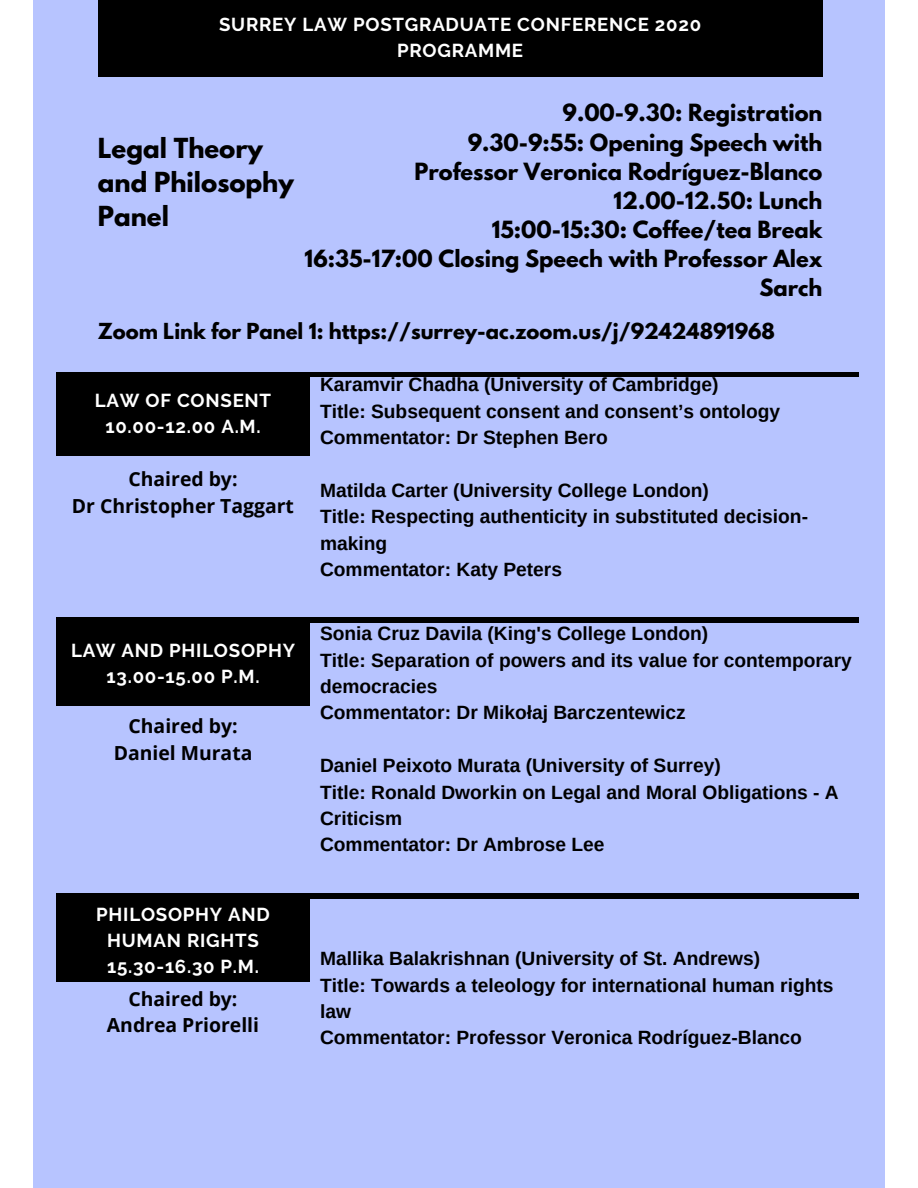
<style>
.page{position:relative;width:918px;height:1188px;background:#b7c4ff}
.page>*{position:absolute;margin:0;border:0;box-sizing:border-box;transform-origin:0 0}
.t1{font:700 24.45px/33.9px "League Spartan";color:#000}
.t2{font:700 21px/29.1px "League Spartan";color:#000;text-align:right}
.t3{font:700 19.65px "League Spartan";color:#000}
.t4{font:700 19.35px/26.7px "Open Sans";color:#000;text-align:center}
.t5{font:700 19.2px/26.4px "Arimo";color:#000}
.t6{font:700 18.75px/25.8px "Raleway";letter-spacing:.04em;color:#fff;text-align:center}
</style>
<div class="page">
<div style="left:57px;top:372px;width:253px;height:84px;background:#000"></div>
<div style="left:57px;top:372px;width:802px;height:5px;background:#000"></div>
<div style="left:98px;top:0;width:724px;height:76px;background:#000"></div>
<div style="left:57px;top:622px;width:253px;height:83px;background:#000"></div>
<hr style="left:57px;top:618px;width:802px;height:4px;background:#000">
<div style="left:57px;top:898px;width:253px;height:83px;background:#000"></div>
<hr style="left:57px;top:894px;width:802px;height:4px;background:#000">
<div style="left:0;top:0;width:32px;height:1188px;background:#fff"></div>
<div style="left:886px;top:0;width:32px;height:1188px;background:#fff"></div>
<p class="t6" style="left:219px;top:11px;width:484px">SURREY LAW POSTGRADUATE CONFERENCE 2020<br>PROGRAMME</p>
<p class="t2" style="left:305px;top:101px;width:519px">9.00-9.30: Registration<br>9.30-9:55: Opening Speech with<br>Professor Veronica Rodríguez-Blanco<br>12.00-12.50: Lunch<br>15:00-15:30: Coffee/tea Break<br>16:35-17:00 Closing Speech with Professor Alex<br>Sarch</p>
<p class="t3" style="left:98px;top:321px;width:679px">Zoom Link for Panel 1: https://surrey-ac.zoom.us/j/92424891968</p>
<p class="t1" style="left:98px;top:134px;width:198px">Legal Theory and Philosophy<br>Panel</p>
<p class="t6" style="left:95px;top:387px;width:178px">LAW OF CONSENT<br>10.00-12.00 A.M.</p>
<p class="t4" style="left:72px;top:466px;width:224px">Chaired by:<br>Dr Christopher Taggart</p>
<p class="t6" style="left:71px;top:637px;width:226px">LAW AND PHILOSOPHY<br>13.00-15.00 P.M.</p>
<p class="t4" style="left:114px;top:712px;width:140px">Chaired by:<br>Daniel Murata</p>
<p class="t6" style="left:96px;top:901px;width:175px">PHILOSOPHY AND<br>HUMAN RIGHTS<br>15.30-16.30 P.M.</p>
<p class="t4" style="left:107px;top:985px;width:154px">Chaired by:<br>Andrea Priorelli</p>
<p class="t5" style="left:320px;top:371px;width:462px">Karamvir Chadha (University of Cambridge)<br>Title: Subsequent consent and consent’s ontology<br>Commentator: Dr Stephen Bero</p>
<p class="t5" style="left:320px;top:477px;width:490px">Matilda Carter (University College London)<br>Title: Respecting authenticity in substituted decision&shy;making<br>Commentator: Katy Peters</p>
<p class="t5" style="left:320px;top:620px;width:533px">Sonia Cruz Davila (King's College London)<br>Title: Separation of powers and its value for contemporary democracies<br>Commentator: Dr Mikołaj Barczentewicz</p>
<p class="t5" style="left:320px;top:752px;width:520px">Daniel Peixoto Murata (University of Surrey)<br>Title: Ronald Dworkin on Legal and Moral Obligations - A Criticism<br>Commentator: Dr Ambrose Lee</p>
<p class="t5" style="left:320px;top:945px;width:515px">Mallika Balakrishnan (University of St. Andrews)<br>Title: Towards a teleology for international human rights law<br>Commentator: Professor Veronica Rodríguez-Blanco</p>
</div>
